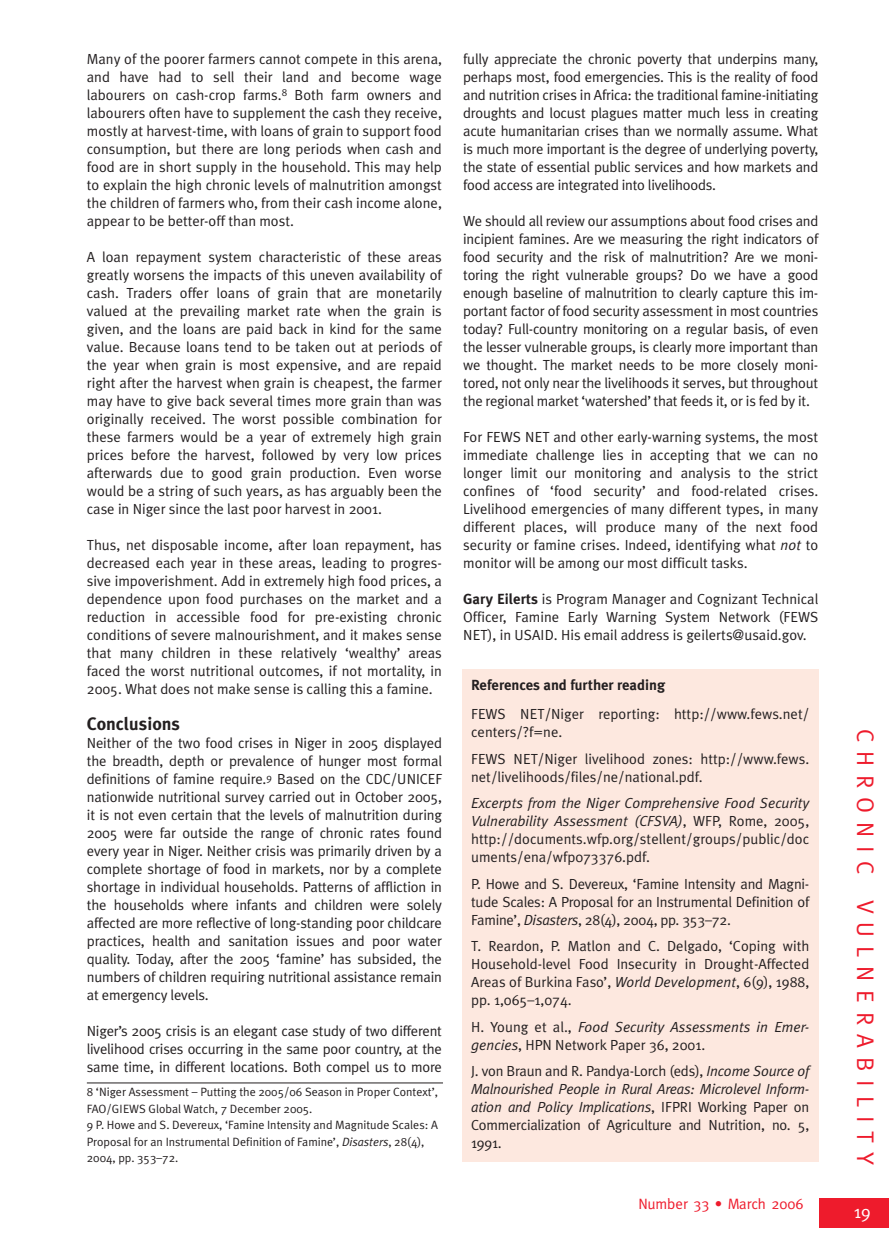
<style>
.page{position:relative;width:889px;height:1260px;background:#fff}
.page>*{position:absolute;margin:0;border:0;box-sizing:border-box;transform-origin:0 0}
.t1{font:24px "Meta";letter-spacing:.375em;color:#ee1b2c}
.t2{font:700 18px "Meta Plus";color:#231f20}
.t3{font:18px "Meta";color:#fff}
.t4{font:15px "Meta";color:#ee1b2c}
.t5{font:14.7px/18px "Meta Plus Normal";color:#231f20;text-align:justify}
.t6{font:700 14.7px "Meta Plus";color:#231f20}
.t7{font:12px/16.5px "Meta Plus Normal";color:#231f20}
.s1{font-style:italic}
.s2{font-family:"Meta Plus";font-weight:700}
</style>
<div class="page">
<svg style="left:86px;top:669px;width:803px;height:559px"></svg>
<p class="t5" style="left:87px;top:51px;width:357px">Many of the poorer farmers cannot compete in this arena, and have had to sell their land and become wage labourers on cash-crop farms.<sup>8</sup> Both farm owners and labourers often have to supplement the cash they receive, mostly at harvest-time, with loans of grain to support food consumption, but there are long periods when cash and food are in short supply in the household. This may help to explain the high chronic levels of malnutrition amongst the children of farmers who, from their cash income alone, appear to be better-off than most.</p>
<p class="t5" style="left:87px;top:249px;width:357px">A loan repayment system characteristic of these areas greatly worsens the impacts of this uneven availability of cash. Traders offer loans of grain that are monetarily valued at the prevailing market rate when the grain is given, and the loans are paid back in kind for the same value. Because loans tend to be taken out at periods of the year when grain is most expensive, and are repaid right after the harvest when grain is cheapest, the farmer may have to give back several times more grain than was originally received. The worst possible combination for these farmers would be a year of extremely high grain prices before the harvest, followed by very low prices afterwards due to good grain production. Even worse would be a string of such years, as has arguably been the case in Niger since the last poor harvest in 2001.</p>
<p class="t5" style="left:87px;top:537px;width:357px">Thus, net disposable income, after loan repayment, has decreased each year in these areas, leading to progres&shy;sive impoverishment. Add in extremely high food prices, a dependence upon food purchases on the market and a reduction in accessible food for pre-existing chronic conditions of severe malnourishment, and it makes sense that many children in these relatively ‘wealthy’ areas faced the worst nutritional outcomes, if not mortality, in 2005. What does not make sense is calling this a famine.</p>
<p class="t2" style="left:87px;top:717px;width:95px">Conclusions</p>
<p class="t5" style="left:87px;top:735px;width:357px">Neither of the two food crises in Niger in 2005 displayed the breadth, depth or prevalence of hunger most formal definitions of famine require.<sup>9</sup> Based on the CDC/UNICEF nationwide nutritional survey carried out in October 2005, it is not even certain that the levels of malnutrition during 2005 were far outside the range of chronic rates found every year in Niger. Neither crisis was primarily driven by a complete shortage of food in markets, nor by a complete shortage in individual households. Patterns of affliction in the households where infants and children were solely affected are more reflective of long-standing poor childcare practices, health and sanitation issues and poor water quality. Today, after the 2005 ‘famine’ has subsided, the numbers of children requiring nutritional assistance remain at emergency levels.</p>
<p class="t5" style="left:87px;top:1023px;width:357px">Niger’s 2005 crisis is an elegant case study of two different livelihood crises occurring in the same poor country, at the same time, in different locations. Both compel us to more</p>
<p class="t7" style="left:87px;top:1084px;width:353px">8 ‘Niger Assessment – Putting the 2005/06 Season in Proper Context’, FAO/GIEWS Global Watch, 7 December 2005.<br>9 P. Howe and S. Devereux, ‘Famine Intensity and Magnitude Scales: A Proposal for an Instrumental Definition of Famine’, <span class="s1">Disasters</span>, 28(4), 2004, pp. 353–72.</p>
<p class="t5" style="left:463px;top:51px;width:357px">fully appreciate the chronic poverty that underpins many, perhaps most, food emergencies. This is the reality of food and nutrition crises in Africa: the traditional famine-initiating droughts and locust plagues matter much less in creating acute humanitarian crises than we normally assume. What is much more important is the degree of underlying poverty, the state of essential public services and how markets and food access are integrated into livelihoods.</p>
<p class="t5" style="left:463px;top:213px;width:357px">We should all review our assumptions about food crises and incipient famines. Are we measuring the right indicators of food security and the risk of malnutrition? Are we moni&shy;toring the right vulnerable groups? Do we have a good enough baseline of malnutrition to clearly capture this im&shy;portant factor of food security assessment in most countries today? Full-country monitoring on a regular basis, of even the lesser vulnerable groups, is clearly more important than we thought. The market needs to be more closely moni&shy;tored, not only near the livelihoods it serves, but throughout the regional market ‘watershed’ that feeds it, or is fed by it.</p>
<p class="t5" style="left:463px;top:429px;width:357px">For FEWS NET and other early-warning systems, the most immediate challenge lies in accepting that we can no longer limit our monitoring and analysis to the strict confines of ‘food security’ and food-related crises.<br>Livelihood emergencies of many different types, in many different places, will produce many of the next food security or famine crises. Indeed, identifying what <span class="s1">not</span> to monitor will be among our most difficult tasks.</p>
<p class="t5" style="left:463px;top:591px;width:357px"><span class="s2">Gary Eilerts</span> is Program Manager and Cognizant Technical Officer, Famine Early Warning System Network (FEWS NET), in USAID. His email address is geilerts@usaid.gov.</p>
<p class="t6" style="left:471px;top:679px;width:195px">References and further reading</p>
<p class="t5" style="left:471px;top:706px;width:340px">FEWS NET/Niger reporting: http://www.fews.net/ centers/?f=ne.</p>
<p class="t5" style="left:471px;top:751px;width:340px">FEWS NET/Niger livelihood zones: http://www.fews. net/livelihoods/files/ne/national.pdf.</p>
<p class="t5" style="left:471px;top:795px;width:340px"><span class="s1">Excerpts from the Niger Comprehensive Food Security Vulnerability Assessment (CFSVA)</span>, WFP, Rome, 2005, http://documents.wfp.org/stellent/groups/public/doc uments/ena/wfp073376.pdf.</p>
<p class="t5" style="left:471px;top:876px;width:340px">P. Howe and S. Devereux, ‘Famine Intensity and Magni&shy;tude Scales: A Proposal for an Instrumental Definition of Famine’, <span class="s1">Disasters</span>, 28(4), 2004, pp. 353–72.</p>
<p class="t5" style="left:471px;top:938px;width:340px">T. Reardon, P. Matlon and C. Delgado, ‘Coping with Household-level Food Insecurity in Drought-Affected Areas of Burkina Faso’, <span class="s1">World Development</span>, 6(9), 1988, pp. 1,065–1,074.</p>
<p class="t5" style="left:471px;top:1019px;width:340px">H. Young et al., <span class="s1">Food Security Assessments in Emer&shy;gencies</span>, HPN Network Paper 36, 2001.</p>
<p class="t5" style="left:471px;top:1063px;width:340px">J. von Braun and R. Pandya-Lorch (eds), <span class="s1">Income Source of Malnourished People in Rural Areas: Microlevel Inform&shy;ation and Policy Implications</span>, IFPRI Working Paper on Commercialization of Agriculture and Nutrition, no. 5, 1991.</p>
<p class="t4" style="left:638px;top:1198px;width:166px">Number 33 • March 2006</p>
<h1 class="t1" style="left:874px;top:729px;width:437px;rotate:90deg">CHRONIC VULNERABILITY</h1>
<p class="t3" style="left:854px;top:1204px;width:18px">19</p>
</div>
